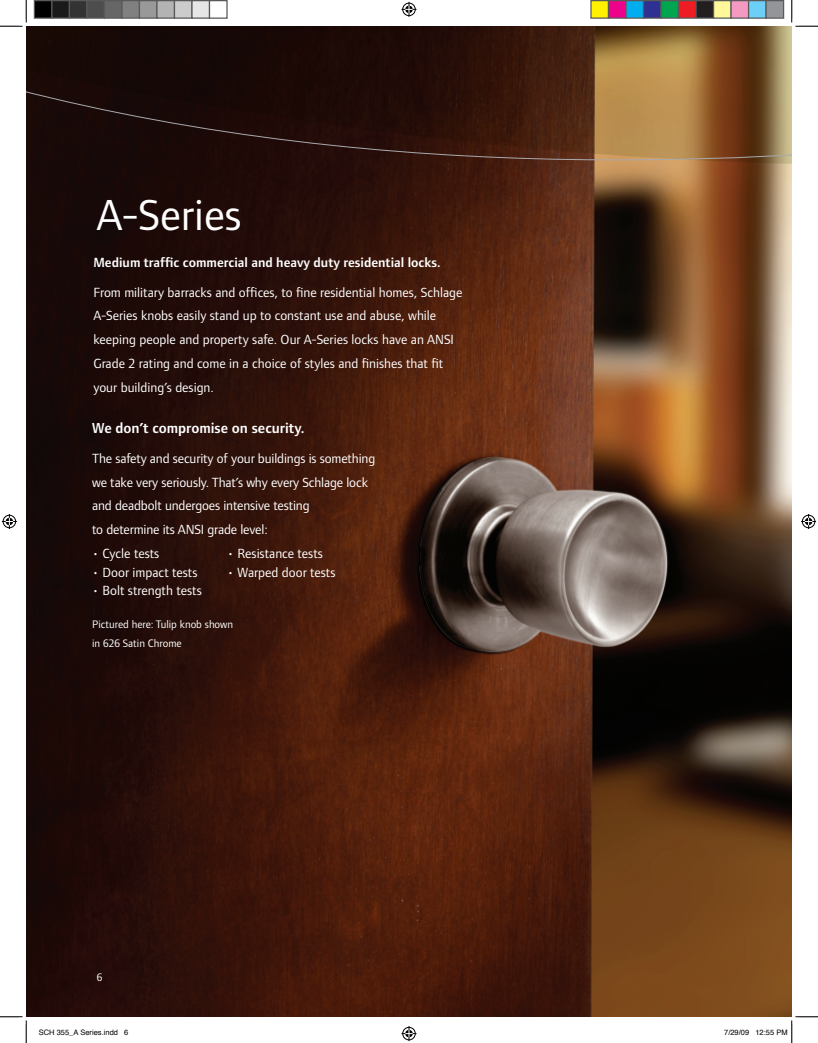
<style>
.page{position:relative;width:818px;height:1043px;background:#fff}
.page>*{position:absolute;margin:0;border:0;box-sizing:border-box;transform-origin:0 0}
.t1{font:45px "Foundry Form Sans";color:#fff}
.t2{font:600 15px "Foundry Form Sans";color:#fff}
.t3{font:13.75px/23.8px "Foundry Form Sans";color:#fff}
.t4{font:600 13.75px "Foundry Form Sans";color:#fff}
.t5{font:11.25px/18.8px "Foundry Form Sans";color:#fff}
.t6{font:7.5px "Helvetica";color:#000}
</style>
<div class="page">
<img style="left:26px;top:279px;width:765px;height:737px">
<svg style="left:26px;top:26px;width:765px;height:253px;background:#432616"></svg>
<svg style="left:0;top:0;width:27px;height:27px"></svg>
<svg style="left:0;top:1015px;width:27px;height:27px"></svg>
<svg style="left:790px;top:0;width:28px;height:27px"></svg>
<svg style="left:401px;top:2px;width:15px;height:15px"></svg>
<svg style="left:401px;top:1026px;width:15px;height:15px"></svg>
<svg style="left:2px;top:514px;width:15px;height:15px"></svg>
<svg style="left:801px;top:514px;width:15px;height:15px"></svg>
<div style="left:34px;top:1px;width:18px;height:17px;background:#000"></div>
<div style="left:34px;top:0;width:18px;height:19px;border:1px solid #595959"></div>
<div style="left:52px;top:1px;width:17px;height:17px;background:#1a1a1a"></div>
<div style="left:51px;top:0;width:19px;height:19px;border:1px solid #595959"></div>
<div style="left:69px;top:1px;width:18px;height:17px;background:#333"></div>
<div style="left:69px;top:0;width:19px;height:19px;border:1px solid #595959"></div>
<div style="left:87px;top:1px;width:17px;height:17px;background:#4d4d4d"></div>
<div style="left:86px;top:0;width:19px;height:19px;border:1px solid #595959"></div>
<div style="left:104px;top:1px;width:18px;height:17px;background:#666"></div>
<div style="left:104px;top:0;width:18px;height:19px;border:1px solid #595959"></div>
<div style="left:122px;top:1px;width:17px;height:17px;background:#808080"></div>
<div style="left:121px;top:0;width:19px;height:19px;border:1px solid #595959"></div>
<div style="left:139px;top:1px;width:18px;height:17px;background:#999"></div>
<div style="left:139px;top:0;width:19px;height:19px;border:1px solid #595959"></div>
<div style="left:157px;top:1px;width:17px;height:17px;background:#b3b3b3"></div>
<div style="left:156px;top:0;width:19px;height:19px;border:1px solid #595959"></div>
<div style="left:174px;top:1px;width:18px;height:17px;background:#ccc"></div>
<div style="left:174px;top:0;width:18px;height:19px;border:1px solid #595959"></div>
<div style="left:192px;top:1px;width:17px;height:17px;background:#e6e6e6"></div>
<div style="left:191px;top:0;width:19px;height:19px;border:1px solid #595959"></div>
<div style="left:209px;top:0;width:19px;height:19px;border:1px solid #595959"></div>
<div style="left:591px;top:1px;width:17px;height:17px;background:#fff101"></div>
<div style="left:590px;top:0;width:19px;height:19px;border:1px solid #595959"></div>
<div style="left:608px;top:1px;width:18px;height:17px;background:#ed028c"></div>
<div style="left:608px;top:0;width:18px;height:19px;border:1px solid #595959"></div>
<div style="left:626px;top:1px;width:17px;height:17px;background:#00aeef"></div>
<div style="left:625px;top:0;width:19px;height:19px;border:1px solid #595959"></div>
<div style="left:643px;top:1px;width:18px;height:17px;background:#2e3092"></div>
<div style="left:642px;top:0;width:19px;height:19px;border:1px solid #595959"></div>
<div style="left:661px;top:1px;width:17px;height:17px;background:#00a54f"></div>
<div style="left:660px;top:0;width:19px;height:19px;border:1px solid #595959"></div>
<div style="left:678px;top:1px;width:18px;height:17px;background:#ee1d23"></div>
<div style="left:678px;top:0;width:18px;height:19px;border:1px solid #595959"></div>
<div style="left:696px;top:1px;width:17px;height:17px;background:#231f20"></div>
<div style="left:695px;top:0;width:19px;height:19px;border:1px solid #595959"></div>
<div style="left:713px;top:1px;width:18px;height:17px;background:#fff79a"></div>
<div style="left:712px;top:0;width:19px;height:19px;border:1px solid #595959"></div>
<div style="left:731px;top:1px;width:17px;height:17px;background:#f499c2"></div>
<div style="left:730px;top:0;width:19px;height:19px;border:1px solid #595959"></div>
<div style="left:748px;top:1px;width:18px;height:17px;background:#6bcff6"></div>
<div style="left:748px;top:0;width:18px;height:19px;border:1px solid #595959"></div>
<div style="left:766px;top:1px;width:17px;height:17px;background:#939598"></div>
<div style="left:765px;top:0;width:19px;height:19px;border:1px solid #595959"></div>
<svg style="left:755px;top:1015px;width:63px;height:27px"></svg>
<h1 class="t1" style="left:96px;top:189px;width:146px">A-Series</h1>
<p class="t4" style="left:93px;top:255px;width:349px">Medium traffic commercial and heavy duty residential locks.</p>
<p class="t3" style="left:93px;top:280px;width:370px">From military barracks and offices, to fine residential homes, Schlage A-Series knobs easily stand up to constant use and abuse, while keeping people and property safe. Our A-Series locks have an ANSI Grade 2 rating and come in a choice of styles and finishes that fit your building’s design.</p>
<p class="t2" style="left:92px;top:420px;width:214px">We don’t compromise on security.</p>
<p class="t3" style="left:92px;top:446px;width:284px">The safety and security of your buildings is something we take very seriously. That’s why every Schlage lock and deadbolt undergoes intensive testing<br>to determine its ANSI grade level:</p>
<p class="t3" style="left:92px;top:541px;width:69px">• Cycle tests</p>
<p class="t3" style="left:227px;top:541px;width:97px">• Resistance tests</p>
<p class="t3" style="left:92px;top:560px;width:107px">• Door impact tests</p>
<p class="t3" style="left:227px;top:560px;width:110px">• Warped door tests</p>
<p class="t3" style="left:92px;top:579px;width:111px">• Bolt strength tests</p>
<p class="t5" style="left:92px;top:614px;width:142px">Pictured here: Tulip knob shown in 626 Satin Chrome</p>
<p class="t5" style="left:97px;top:967px;width:7px">6</p>
<p class="t6" style="left:39px;top:1027px;width:91px">SCH 355_A Series.indd 6</p>
<p class="t6" style="left:724px;top:1027px;width:65px">7/29/09 12:55 PM</p>
</div>
